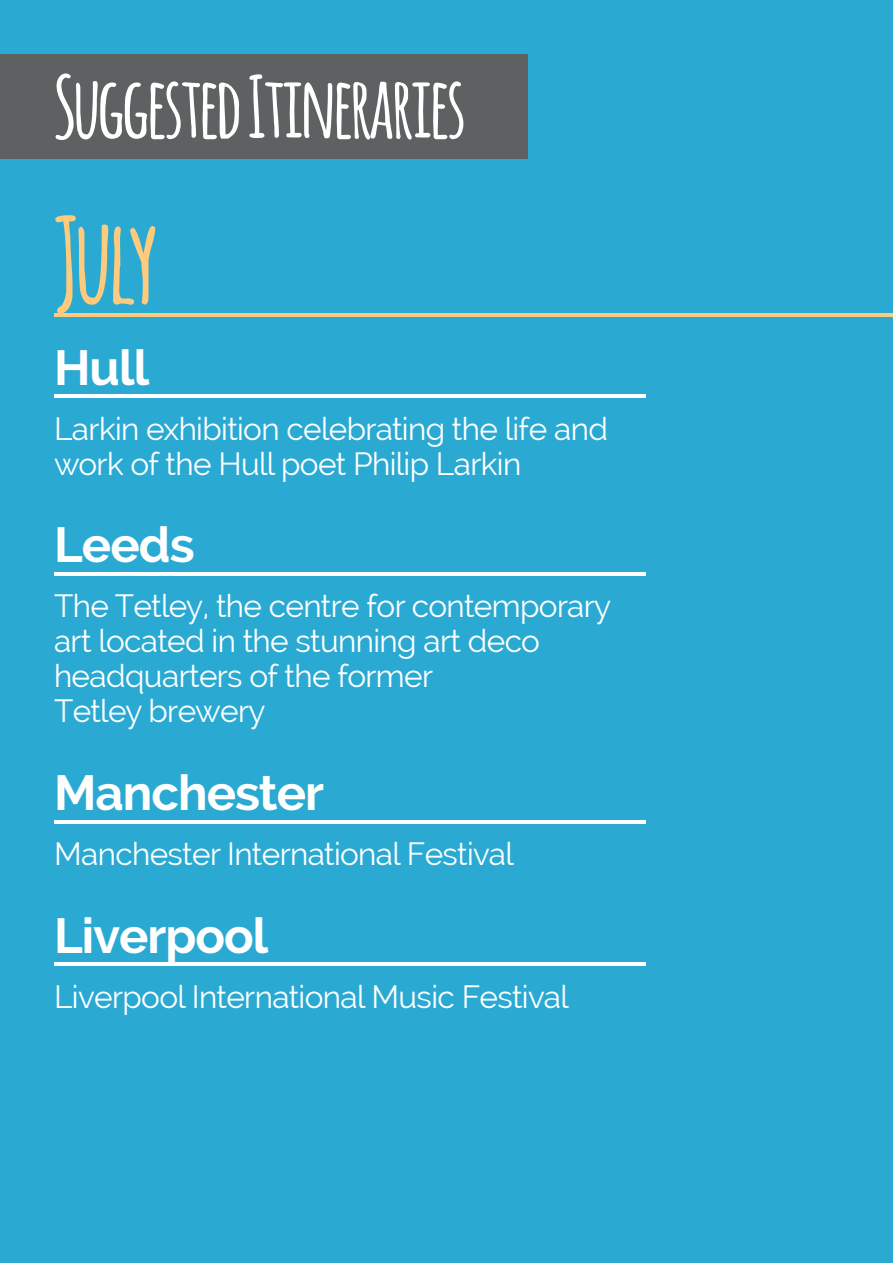
<style>
.page{position:relative;width:893px;height:1263px;background:#2aaad3}
.page>*{position:absolute;margin:0;border:0;box-sizing:border-box;transform-origin:0 0}
.t1{font:700 115.65px "Amatic";color:#fdca7e}
.t2{font:700 84.15px "Amatic";letter-spacing:-.02em;color:#fff}
.t3{font:700 49.05px "Raleway";letter-spacing:-.02em;color:#fff}
.t4{font:31.5px/35.1px "Raleway";letter-spacing:-.02em;color:#fff}
</style>
<div class="page">
<hr style="left:54px;top:313px;width:839px;height:3px;background:#fdca7e">
<hr style="left:54px;top:395px;width:592px;height:3px;background:#fff">
<hr style="left:54px;top:572px;width:592px;height:4px;background:#fff">
<hr style="left:54px;top:820px;width:592px;height:3px;background:#fff">
<hr style="left:54px;top:963px;width:592px;height:3px;background:#fff">
<div style="left:0;top:54px;width:527px;height:104px;background:#5d6162"></div>
<h2 class="t2" style="left:54px;top:47px;width:413px">Suggested Itineraries</h2>
<h1 class="t1" style="left:54px;top:178px;width:105px">July</h1>
<h3 class="t3" style="left:54px;top:339px;width:97px">Hull</h3>
<p class="t4" style="left:54px;top:411px;width:556px">Larkin exhibition celebrating the life and work of the Hull poet Philip Larkin</p>
<h3 class="t3" style="left:54px;top:517px;width:142px">Leeds</h3>
<p class="t4" style="left:54px;top:589px;width:559px">The Tetley, the centre for contemporary art located in the stunning art deco headquarters of the former<br>Tetley brewery</p>
<h3 class="t3" style="left:54px;top:765px;width:272px">Manchester</h3>
<p class="t4" style="left:54px;top:836px;width:461px">Manchester International Festival</p>
<h3 class="t3" style="left:54px;top:907px;width:216px">Liverpool</h3>
<p class="t4" style="left:54px;top:979px;width:516px">Liverpool International Music Festival</p>
</div>
